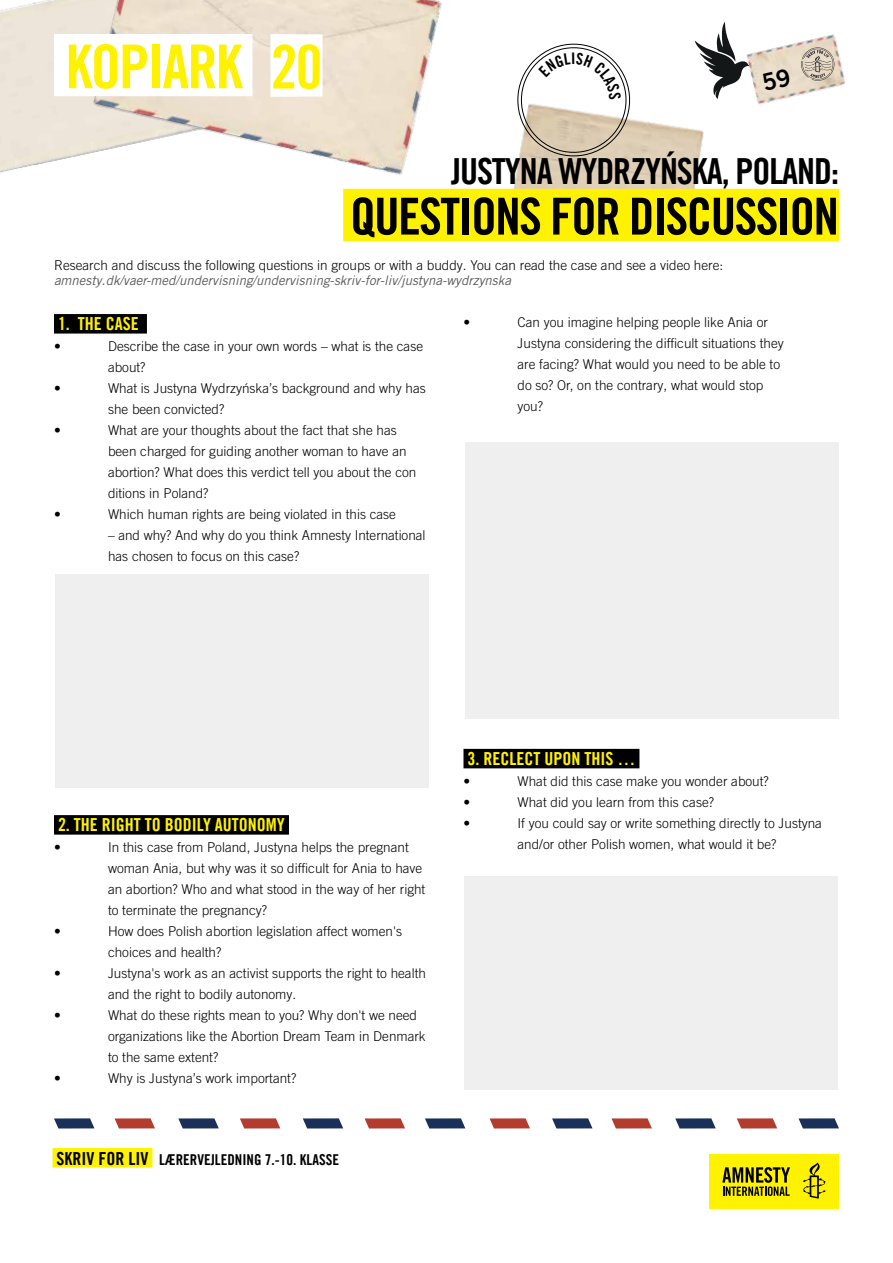
<style>
.page{position:relative;width:893px;height:1263px;background:#fff}
.page>*{position:absolute;margin:0;border:0;box-sizing:border-box;transform-origin:0 0}
.t1{font:60.45px "Amnesty Trade Gothic Bd Cn 20";letter-spacing:-.03em;color:#fff200}
.t2{font:51px "Amnesty Trade Gothic Bd Cn 20";letter-spacing:-.03em;color:#000}
.t3{font:36px "Amnesty Trade Gothic Bd Cn 20";letter-spacing:-.03em;color:#000}
.t4{font:18px "Amnesty Trade Gothic Bd Cn 20";color:#fff200}
.t5{font:15px "Amnesty Trade Gothic Bd Cn 20";color:#000}
.t6{font:300 13.5px/21px "Amnesty Trade Gothic";color:#000}
.t7{font:italic 13.2px "Amnesty Trade Gothic";color:#5a5b5d}
.s1{font-size:18px}
</style>
<div class="page">
<img style="left:0;top:0;width:83px;height:173px">
<img style="left:83px;top:0;width:370px;height:189px">
<div style="left:54px;top:34px;width:198px;height:62px;background:#fff"></div>
<svg style="left:303px;top:1118px;width:40px;height:10px"></svg>
<svg style="left:425px;top:1118px;width:40px;height:10px"></svg>
<svg style="left:552px;top:1118px;width:40px;height:10px"></svg>
<svg style="left:675px;top:1118px;width:41px;height:10px"></svg>
<svg style="left:798px;top:1118px;width:41px;height:10px"></svg>
<svg style="left:365px;top:1118px;width:40px;height:10px"></svg>
<svg style="left:490px;top:1118px;width:40px;height:10px"></svg>
<svg style="left:611px;top:1118px;width:41px;height:10px"></svg>
<svg style="left:737px;top:1118px;width:40px;height:10px"></svg>
<svg style="left:54px;top:1118px;width:40px;height:10px"></svg>
<svg style="left:178px;top:1118px;width:41px;height:10px"></svg>
<svg style="left:115px;top:1118px;width:40px;height:10px"></svg>
<svg style="left:240px;top:1118px;width:40px;height:10px"></svg>
<svg style="left:695px;top:22px;width:50px;height:77px"></svg>
<img style="left:745px;top:34px;width:100px;height:71px">
<svg style="left:801px;top:48px;width:33px;height:33px"></svg>
<div style="left:271px;top:34px;width:51px;height:63px;background:#fff"></div>
<img style="left:509px;top:120px;width:198px;height:69px">
<div style="left:55px;top:574px;width:374px;height:214px;background:#efeff0"></div>
<div style="left:465px;top:442px;width:374px;height:277px;background:#efeff0"></div>
<div style="left:464px;top:876px;width:374px;height:214px;background:#efeff0"></div>
<div style="left:343px;top:189px;width:496px;height:52px;background:#fff200"></div>
<div style="left:54px;top:314px;width:93px;height:20px;background:#000"></div>
<div style="left:54px;top:815px;width:235px;height:20px;background:#000"></div>
<div style="left:463px;top:749px;width:176px;height:19px;background:#000"></div>
<div style="left:710px;top:1154px;width:129px;height:55px;background:#fff200"></div>
<svg style="left:803px;top:1162px;width:23px;height:36px"></svg>
<svg style="left:722px;top:1167px;width:68px;height:29px"></svg>
<div style="left:52px;top:1148px;width:100px;height:19px;background:#fff200"></div>
<svg style="left:762px;top:68px;width:29px;height:23px"></svg>
<svg style="left:510px;top:43px;width:127px;height:120px"></svg>
<h1 class="t1" style="left:66px;top:30px;width:258px">KOPIARK 120</h1>
<h3 class="t3" style="left:451px;top:149px;width:389px">JUSTYNA WYDRZYŃSKA, POLAND:</h3>
<h2 class="t2" style="left:350px;top:185px;width:490px">QUESTIONS FOR DISCUSSION</h2>
<p class="t6" style="left:54px;top:254px;width:671px">Research and discuss the following questions in groups or with a buddy. You can read the case and see a video here:</p>
<p class="t7" style="left:54px;top:272px;width:458px">amnesty.dk/vaer-med/undervisning/undervisning-skriv-for-liv/justyna-wydrzynska</p>
<h3 class="t4" style="left:58px;top:312px;width:82px">1. THE CASE</h3>
<p class="t6" style="left:54px;top:335px;width:8px">•</p>
<p class="t6" style="left:108px;top:335px;width:317px">Describe the case in your own words – what is the case about?</p>
<p class="t6" style="left:54px;top:377px;width:8px">•</p>
<p class="t6" style="left:108px;top:377px;width:319px">What is Justyna Wydrzyńska’s background and why has she been convicted?</p>
<p class="t6" style="left:54px;top:419px;width:8px">•</p>
<p class="t6" style="left:108px;top:419px;width:310px">What are your thoughts about the fact that she has been charged for guiding another woman to have an abortion? What does this verdict tell you about the con ditions in Poland?</p>
<p class="t6" style="left:54px;top:503px;width:8px">•</p>
<p class="t6" style="left:108px;top:503px;width:290px">Which human rights are being violated in this case</p>
<p class="t6" style="left:108px;top:524px;width:319px">– and why? And why do you think Amnesty International has chosen to focus on this case?</p>
<p class="t6" style="left:463px;top:311px;width:8px">•</p>
<p class="t6" style="left:517px;top:311px;width:268px">Can you imagine helping people like Ania or Justyna considering the difficult situations they are facing? What would you need to be able to do so? Or, on the contrary, what would stop you?</p>
<h3 class="t4" style="left:58px;top:813px;width:228px">2. THE RIGHT TO BODILY AUTONOMY</h3>
<p class="t6" style="left:54px;top:836px;width:8px">•</p>
<p class="t6" style="left:108px;top:836px;width:319px">In this case from Poland, Justyna helps the pregnant woman Ania, but why was it so difficult for Ania to have an abortion? Who and what stood in the way of her right to terminate the pregnancy?</p>
<p class="t6" style="left:54px;top:920px;width:8px">•</p>
<p class="t6" style="left:108px;top:920px;width:296px">How does Polish abortion legislation affect women's choices and health?</p>
<p class="t6" style="left:54px;top:962px;width:8px">•</p>
<p class="t6" style="left:108px;top:962px;width:319px">Justyna's work as an activist supports the right to health and the right to bodily autonomy.</p>
<p class="t6" style="left:54px;top:1004px;width:8px">•</p>
<p class="t6" style="left:108px;top:1004px;width:319px">What do these rights mean to you? Why don't we need organizations like the Abortion Dream Team in Denmark to the same extent?</p>
<p class="t6" style="left:54px;top:1067px;width:8px">•</p>
<p class="t6" style="left:108px;top:1067px;width:190px">Why is Justyna’s work important?</p>
<p class="t5" style="left:56px;top:1151px;width:284px"><span class="s1">SKRIV FOR LIV</span> LÆRERVEJLEDNING 7.-10. KLASSE</p>
<h3 class="t4" style="left:467px;top:747px;width:169px">3. RECLECT UPON THIS …</h3>
<p class="t6" style="left:463px;top:770px;width:8px">•</p>
<p class="t6" style="left:517px;top:770px;width:253px">What did this case make you wonder about?</p>
<p class="t6" style="left:463px;top:791px;width:8px">•</p>
<p class="t6" style="left:517px;top:791px;width:198px">What did you learn from this case?</p>
<p class="t6" style="left:463px;top:812px;width:8px">•</p>
<p class="t6" style="left:517px;top:812px;width:306px">If you could say or write something directly to Justyna and/or other Polish women, what would it be?</p>
</div>
